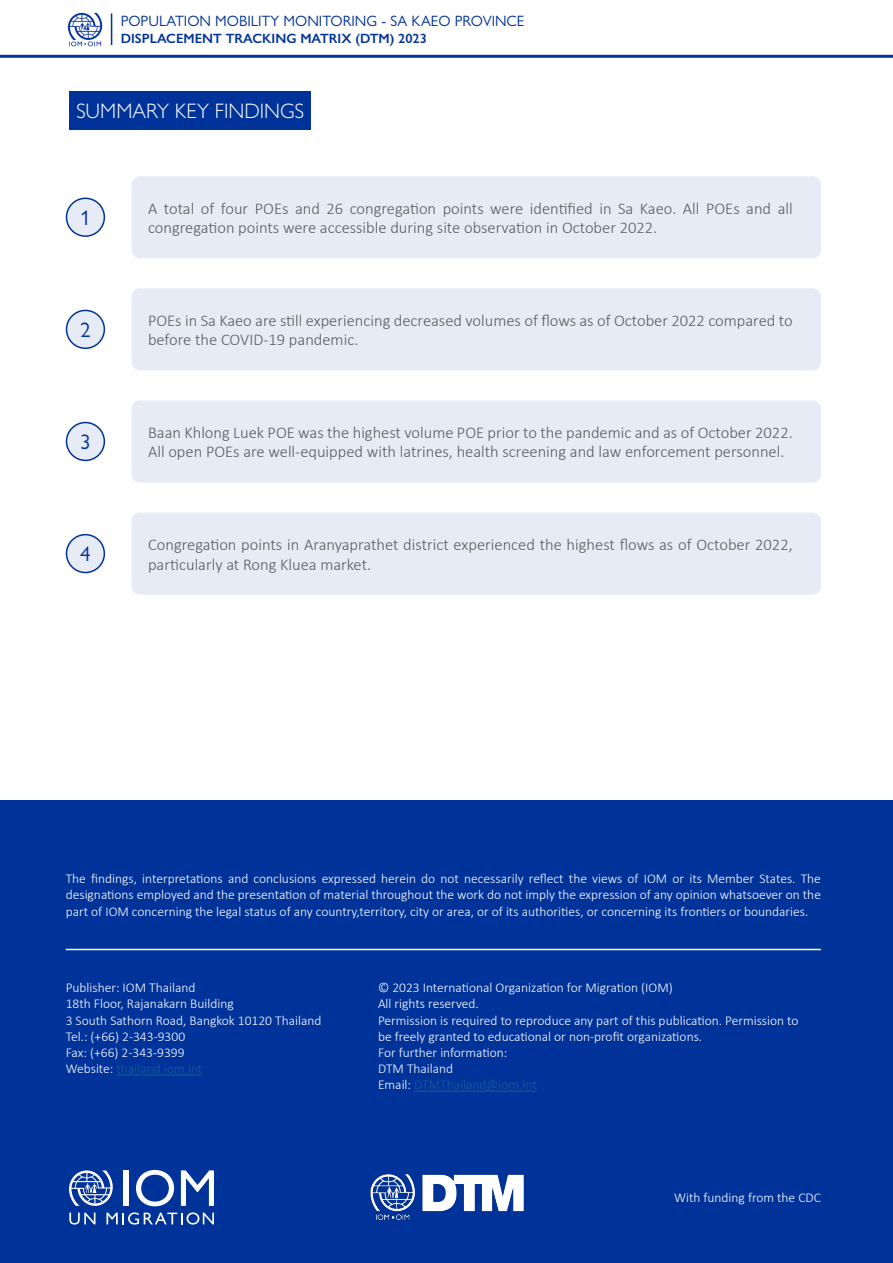
<style>
.page{position:relative;width:893px;height:1263px;background:#fff}
.page>*{position:absolute;margin:0;border:0;box-sizing:border-box;transform-origin:0 0}
.t1{font:300 21px "Gill Sans Nova";color:#fff}
.t2{font:21px "Gill Sans Nova";color:#039}
.Paragraph_Style_1{font:300 16.5px/19.5px "Calibri";color:#5c5c5f}
.t3{font:15px "Gill Sans Nova";color:#039}
.t4{font:300 13.5px/16.5px "Calibri";color:#fff;text-align:justify}
.t5{font:300 13.5px "Calibri";color:#175d9e}
.t6{font:600 13.5px "Gill Sans Nova";color:#039}
.s1{color:#fff}
</style>
<div class="page">
<div style="left:0;top:800px;width:893px;height:463px;background:#039"></div>
<div style="left:124px;top:1170px;width:5px;height:36px;background:#fff"></div>
<svg style="left:136px;top:1170px;width:38px;height:36px"></svg>
<svg style="left:181px;top:1170px;width:33px;height:36px"></svg>
<svg style="left:69px;top:1212px;width:26px;height:12px"></svg>
<svg style="left:106px;top:1212px;width:108px;height:12px"></svg>
<svg style="left:69px;top:1170px;width:44px;height:36px"></svg>
<img style="left:370px;top:1174px;width:154px;height:46px">
<div style="left:67px;top:310px;width:37px;height:38px;background:#e6ebf5;border-radius:50%"></div>
<div style="left:66px;top:310px;width:39px;height:39px;border:2px solid #039;border-radius:50%"></div>
<div style="left:132px;top:288px;width:689px;height:82px;background:#e6ebf6;border-radius:8px"></div>
<div style="left:67px;top:422px;width:37px;height:38px;background:#e6ebf5;border-radius:50%"></div>
<div style="left:66px;top:422px;width:39px;height:39px;border:2px solid #039;border-radius:50%"></div>
<div style="left:132px;top:400px;width:689px;height:83px;background:#e6ebf6;border-radius:8px"></div>
<div style="left:67px;top:535px;width:37px;height:37px;background:#e6ebf5;border-radius:50%"></div>
<div style="left:66px;top:534px;width:39px;height:39px;border:2px solid #039;border-radius:50%"></div>
<div style="left:132px;top:512px;width:689px;height:83px;background:#e6ebf6;border-radius:8px"></div>
<hr style="left:0;top:55px;width:893px;height:3px;background:#039">
<hr style="left:111px;top:13px;width:1px;height:32px;background:#039">
<img style="left:67px;top:12px;width:36px;height:35px">
<div style="left:69px;top:91px;width:241px;height:39px;background:#039"></div>
<div style="left:67px;top:198px;width:37px;height:38px;background:#e6ebf5;border-radius:50%"></div>
<div style="left:66px;top:198px;width:39px;height:39px;border:2px solid #039;border-radius:50%"></div>
<div style="left:132px;top:176px;width:689px;height:82px;background:#e6ebf6;border-radius:8px"></div>
<hr style="left:66px;top:949px;width:755px;height:1px;background:#fafafa">
<hr style="left:117px;top:1074px;width:85px;height:1px;background:#175d9e">
<hr style="left:414px;top:1091px;width:123px;height:1px;background:#175d9e">
<p class="t3" style="left:121px;top:12px;width:405px">POPULATION MOBILITY MONITORING - SA KAEO PROVINCE</p>
<p class="t6" style="left:121px;top:30px;width:308px">DISPLACEMENT TRACKING MATRIX (DTM) 2023</p>
<p class="t1" style="left:76px;top:98px;width:229px">SUMMARY KEY FINDINGS</p>
<p class="t2" style="left:80px;top:205px;width:12px">1</p>
<p class="Paragraph_Style_1" style="left:148px;top:198px;width:646px">A total of four POEs and 26 congregation points were identified in Sa Kaeo. All POEs and all congregation points were accessible during site observation in October 2022.</p>
<p class="t2" style="left:80px;top:317px;width:12px">2</p>
<p class="Paragraph_Style_1" style="left:148px;top:310px;width:646px">POEs in Sa Kaeo are still experiencing decreased volumes of flows as of October 2022 compared to before the COVID-19 pandemic.</p>
<p class="t2" style="left:80px;top:429px;width:12px">3</p>
<p class="Paragraph_Style_1" style="left:148px;top:423px;width:646px">Baan Khlong Luek POE was the highest volume POE prior to the pandemic and as of October 2022.<br>All open POEs are well-equipped with latrines, health screening and law enforcement personnel.</p>
<p class="t2" style="left:80px;top:541px;width:12px">4</p>
<p class="Paragraph_Style_1" style="left:148px;top:535px;width:646px">Congregation points in Aranyaprathet district experienced the highest flows as of October 2022, particularly at Rong Kluea market.</p>
<p class="t4" style="left:66px;top:870px;width:757px">The findings, interpretations and conclusions expressed herein do not necessarily reflect the views of IOM or its Member States. The designations employed and the presentation of material throughout the work do not imply the expression of any opinion whatsoever on the part of IOM concerning the legal status of any country,territory, city or area, or of its authorities, or concerning its frontiers or boundaries.</p>
<p class="t4" style="left:66px;top:979px;width:131px">Publisher: IOM Thailand</p>
<p class="t4" style="left:66px;top:995px;width:169px">18th Floor, Rajanakarn Building</p>
<p class="t4" style="left:66px;top:1012px;width:257px">3 South Sathorn Road, Bangkok 10120 Thailand</p>
<p class="t4" style="left:66px;top:1028px;width:121px">Tel.: (+66) 2-343-9300</p>
<p class="t4" style="left:66px;top:1044px;width:120px">Fax: (+66) 2-343-9399</p>
<p class="t5" style="left:66px;top:1060px;width:138px"><span class="s1">Website:</span> thailand.iom.int</p>
<p class="t4" style="left:378px;top:979px;width:296px">© 2023 International Organization for Migration (IOM)</p>
<p class="t4" style="left:378px;top:995px;width:102px">All rights reserved.</p>
<p class="t4" style="left:378px;top:1012px;width:422px">Permission is required to reproduce any part of this publication. Permission to be freely granted to educational or non-profit organizations.</p>
<p class="t4" style="left:378px;top:1044px;width:131px">For further information:</p>
<p class="t4" style="left:378px;top:1060px;width:77px">DTM Thailand</p>
<p class="t5" style="left:378px;top:1076px;width:160px"><span class="s1">Email:</span> DTMThailand@iom.int</p>
<p class="t4" style="left:674px;top:1189px;width:148px">With funding from the CDC</p>
</div>
